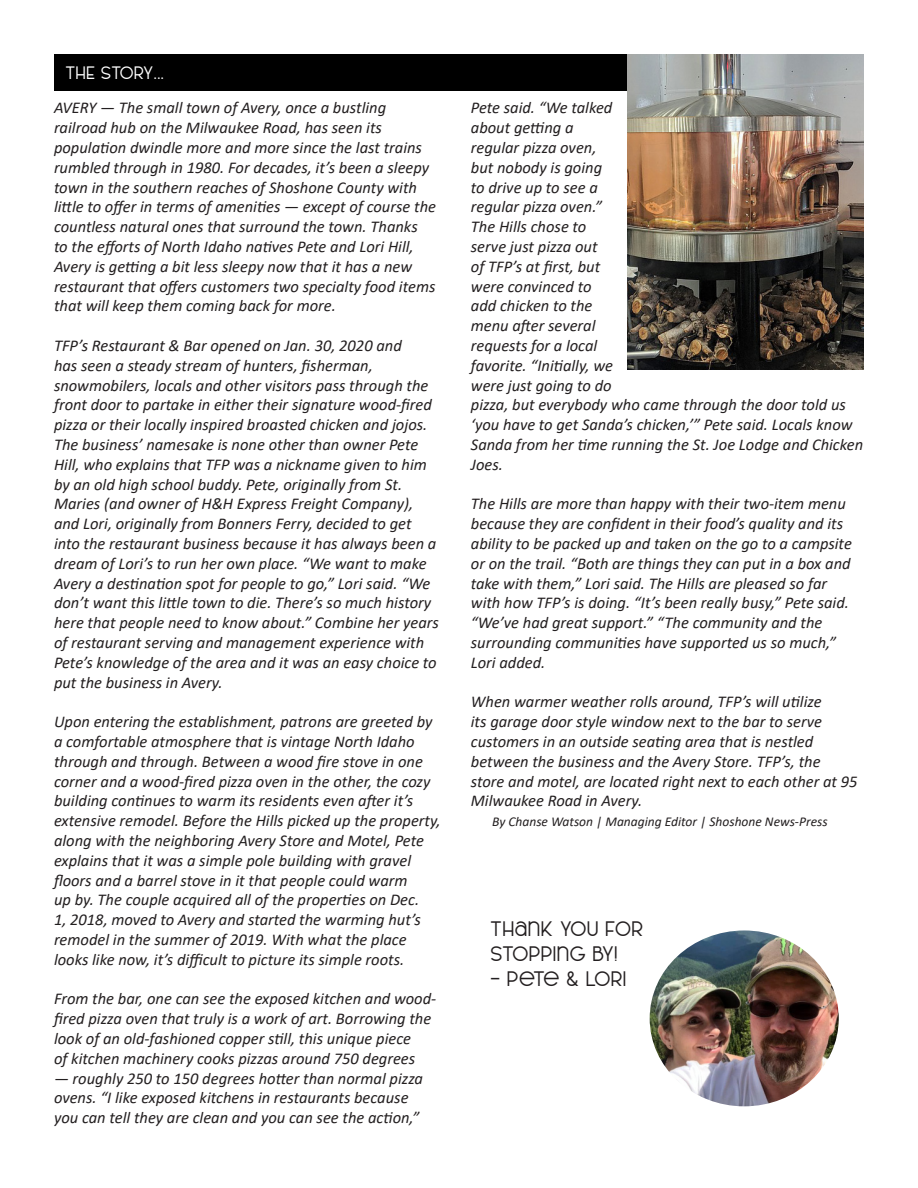
<style>
.page{position:relative;width:918px;height:1188px;background:#fff}
.page>*{position:absolute;margin:0;border:0;box-sizing:border-box;transform-origin:0 0}
.t1{font:21px "AL Le PORSCHE Personal Use Only";color:#231f20}
.t2{font:21px "AL Le PORSCHE Personal Use Only";letter-spacing:-.05em;color:#231f20}
.t3{font:18px "AL Le PORSCHE Personal Use Only";letter-spacing:-.01em;color:#fff}
.t4{font:italic 16.5px/19.8px "Calibri";color:#231f20}
.t5{font:italic 13.5px "Calibri";color:#231f20}
</style>
<div class="page">
<img style="left:650px;top:930px;width:189px;height:176px">
<div style="left:54px;top:54px;width:810px;height:37px;background:#000"></div>
<img style="left:627px;top:54px;width:237px;height:316px">
<p class="t3" style="left:66px;top:63px;width:100px">THE STORY...</p>
<p class="t4" style="left:54px;top:97px;width:384px">AVERY — The small town of Avery, once a bustling railroad hub on the Milwaukee Road, has seen its population dwindle more and more since the last trains rumbled through in 1980. For decades, it’s been a sleepy town in the southern reaches of Shoshone County with little to offer in terms of amenities — except of course the countless natural ones that surround the town. Thanks<br>to the efforts of North Idaho natives Pete and Lori Hill, Avery is getting a bit less sleepy now that it has a new restaurant that offers customers two specialty food items that will keep them coming back for more.</p>
<p class="t4" style="left:54px;top:335px;width:387px">TFP’s Restaurant &amp; Bar opened on Jan. 30, 2020 and<br>has seen a steady stream of hunters, fisherman, snowmobilers, locals and other visitors pass through the front door to partake in either their signature wood-fired pizza or their locally inspired broasted chicken and jojos.<br>The business’ namesake is none other than owner Pete Hill, who explains that TFP was a nickname given to him by an old high school buddy. Pete, originally from St.<br>Maries (and owner of H&amp;H Express Freight Company), and Lori, originally from Bonners Ferry, decided to get into the restaurant business because it has always been a dream of Lori’s to run her own place. “We want to make Avery a destination spot for people to go,” Lori said. “We don’t want this little town to die. There’s so much history here that people need to know about.” Combine her years of restaurant serving and management experience with Pete’s knowledge of the area and it was an easy choice to put the business in Avery.</p>
<p class="t4" style="left:54px;top:711px;width:388px">Upon entering the establishment, patrons are greeted by a comfortable atmosphere that is vintage North Idaho through and through. Between a wood fire stove in one corner and a wood-fired pizza oven in the other, the cozy building continues to warm its residents even after it’s extensive remodel. Before the Hills picked up the property, along with the neighboring Avery Store and Motel, Pete explains that it was a simple pole building with gravel floors and a barrel stove in it that people could warm<br>up by. The couple acquired all of the properties on Dec.<br>1, 2018, moved to Avery and started the warming hut’s remodel in the summer of 2019. With what the place looks like now, it’s difficult to picture its simple roots.</p>
<p class="t4" style="left:54px;top:988px;width:384px">From the bar, one can see the exposed kitchen and wood&shy;fired pizza oven that truly is a work of art. Borrowing the look of an old-fashioned copper still, this unique piece<br>of kitchen machinery cooks pizzas around 750 degrees</p>
<p class="t4" style="left:54px;top:1067px;width:371px">— roughly 250 to 150 degrees hotter than normal pizza ovens. “I like exposed kitchens in restaurants because you can tell they are clean and you can see the action,”</p>
<p class="t4" style="left:471px;top:97px;width:394px">Pete said. “We talked<br>about getting a<br>regular pizza oven,<br>but nobody is going<br>to drive up to see a<br>regular pizza oven.”<br>The Hills chose to<br>serve just pizza out<br>of TFP’s at first, but<br>were convinced to<br>add chicken to the<br>menu after several<br>requests for a local<br>favorite. “Initially, we<br>were just going to do<br>pizza, but everybody who came through the door told us ‘you have to get Sanda’s chicken,’” Pete said. Locals know<br>Sanda from her time running the St. Joe Lodge and Chicken<br>Joes.</p>
<p class="t4" style="left:471px;top:493px;width:383px">The Hills are more than happy with their two-item menu because they are confident in their food’s quality and its ability to be packed up and taken on the go to a campsite or on the trail. “Both are things they can put in a box and take with them,” Lori said. The Hills are pleased so far with how TFP’s is doing. “It’s been really busy,” Pete said. “We’ve had great support.” “The community and the surrounding communities have supported us so much,” Lori added.</p>
<p class="t4" style="left:471px;top:691px;width:388px">When warmer weather rolls around, TFP’s will utilize<br>its garage door style window next to the bar to serve customers in an outside seating area that is nestled between the business and the Avery Store. TFP’s, the store and motel, are located right next to each other at 95<br>Milwaukee Road in Avery.</p>
<p class="t5" style="left:492px;top:812px;width:337px">By Chanse Watson | Managing Editor | Shoshone News-Press</p>
<p class="t1" style="left:491px;top:917px;width:155px">THANK YOU FOR</p>
<p class="t1" style="left:491px;top:942px;width:129px">STOPPING BY!</p>
<p class="t2" style="left:491px;top:968px;width:138px">- PETE &amp; LORI</p>
</div>
